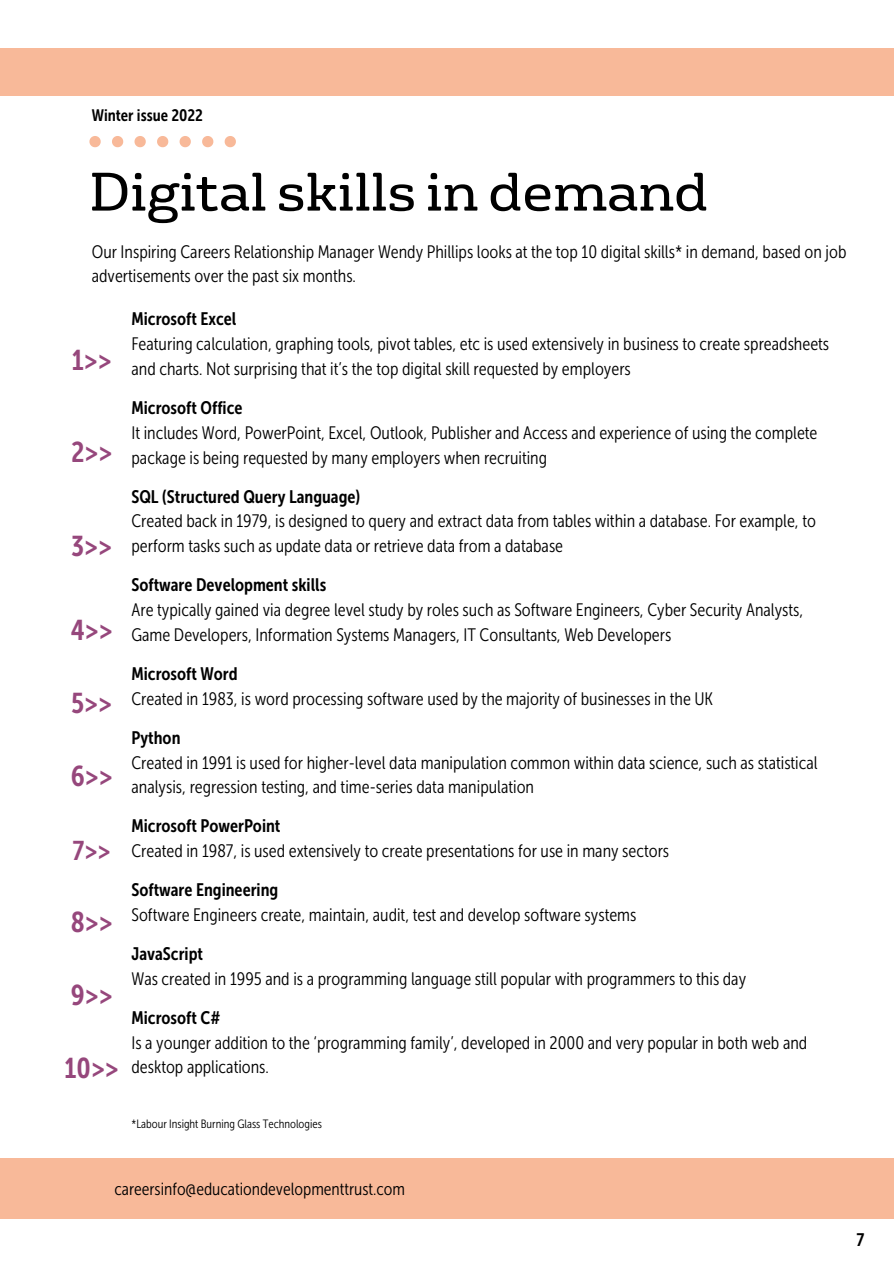
<style>
.page{position:relative;width:894px;height:1264px;background:#fff}
.page>*{position:absolute;margin:0;border:0;box-sizing:border-box;transform-origin:0 0}
.t1{font:52.5px "FS Rufus";color:#000}
.t2{font:28.5px "Museo Sans Cond 700";color:#96477c}
.t3{font:27px "Museo Sans Cond 700";color:#96477c}
.t4{font:18px/24.8px "Museo Sans Cond 300";color:#000}
.t5{font:18px "Museo Sans Cond 700";color:#000}
.t6{font:17.55px "Museo Sans Cond 300";color:#000}
.t7{font:16.5px "Museo Sans Cond 700";color:#000}
.t8{font:12px "Museo Sans Cond 300";color:#000}
</style>
<div class="page">
<div style="left:0;top:49px;width:893px;height:47px;background:#f8b999"></div>
<svg style="left:89px;top:136px;width:147px;height:11px"></svg>
<div style="left:0;top:1158px;width:893px;height:61px;background:#f8b999"></div>
<p class="t7" style="left:92px;top:106px;width:113px">Winter issue 2022</p>
<p class="t1" style="left:89px;top:159px;width:620px">Digital skills in demand</p>
<p class="t4" style="left:92px;top:239px;width:756px">Our Inspiring Careers Relationship Manager Wendy Phillips looks at the top 10 digital skills* in demand, based on job advertisements over the past six months.</p>
<p class="t2" style="left:72px;top:343px;width:41px">1&gt;&gt;</p>
<p class="t2" style="left:71px;top:435px;width:43px">2&gt;&gt;</p>
<p class="t2" style="left:71px;top:529px;width:42px">3&gt;&gt;</p>
<p class="t2" style="left:71px;top:613px;width:43px">4&gt;&gt;</p>
<p class="t2" style="left:71px;top:686px;width:42px">5&gt;&gt;</p>
<p class="t2" style="left:71px;top:759px;width:43px">6&gt;&gt;</p>
<p class="t3" style="left:73px;top:835px;width:40px">7&gt;&gt;</p>
<p class="t2" style="left:71px;top:905px;width:43px">8&gt;&gt;</p>
<p class="t2" style="left:71px;top:978px;width:43px">9&gt;&gt;</p>
<p class="t2" style="left:65px;top:1051px;width:56px">10&gt;&gt;</p>
<p class="t5" style="left:131px;top:308px;width:106px">Microsoft Excel</p>
<p class="t4" style="left:131px;top:332px;width:699px">Featuring calculation, graphing tools, pivot tables, etc is used extensively in business to create spreadsheets and charts. Not surprising that it’s the top digital skill requested by employers</p>
<p class="t5" style="left:131px;top:397px;width:112px">Microsoft Office</p>
<p class="t4" style="left:131px;top:420px;width:687px">It includes Word, PowerPoint, Excel, Outlook, Publisher and Access and experience of using the complete package is being requested by many employers when recruiting</p>
<p class="t5" style="left:131px;top:486px;width:230px">SQL (Structured Query Language)</p>
<p class="t4" style="left:131px;top:509px;width:685px">Created back in 1979, is designed to query and extract data from tables within a database. For example, to perform tasks such as update data or retrieve data from a database</p>
<p class="t5" style="left:131px;top:574px;width:196px">Software Development skills</p>
<p class="t4" style="left:131px;top:597px;width:673px">Are typically gained via degree level study by roles such as Software Engineers, Cyber Security Analysts,<br>Game Developers, Information Systems Managers, IT Consultants, Web Developers</p>
<p class="t5" style="left:131px;top:663px;width:108px">Microsoft Word</p>
<p class="t4" style="left:131px;top:686px;width:583px">Created in 1983, is word processing software used by the majority of businesses in the UK</p>
<p class="t5" style="left:131px;top:726px;width:50px">Python</p>
<p class="t4" style="left:131px;top:750px;width:687px">Created in 1991 is used for higher-level data manipulation common within data science, such as statistical analysis, regression testing, and time-series data manipulation</p>
<p class="t5" style="left:131px;top:815px;width:150px">Microsoft PowerPoint</p>
<p class="t4" style="left:131px;top:838px;width:539px">Created in 1987, is used extensively to create presentations for use in many sectors</p>
<p class="t5" style="left:131px;top:879px;width:148px">Software Engineering</p>
<p class="t4" style="left:131px;top:902px;width:506px">Software Engineers create, maintain, audit, test and develop software systems</p>
<p class="t5" style="left:131px;top:943px;width:73px">JavaScript</p>
<p class="t4" style="left:131px;top:966px;width:616px">Was created in 1995 and is a programming language still popular with programmers to this day</p>
<p class="t5" style="left:131px;top:1006px;width:90px">Microsoft C#</p>
<p class="t4" style="left:131px;top:1030px;width:677px">Is a younger addition to the ‘programming family’, developed in 2000 and very popular in both web and desktop applications.</p>
<p class="t8" style="left:131px;top:1116px;width:192px">*Labour Insight Burning Glass Technologies</p>
<p class="t6" style="left:114px;top:1178px;width:292px">careersinfo@educationdevelopmenttrust.com</p>
<p class="t5" style="left:856px;top:1229px;width:9px">7</p>
</div>
